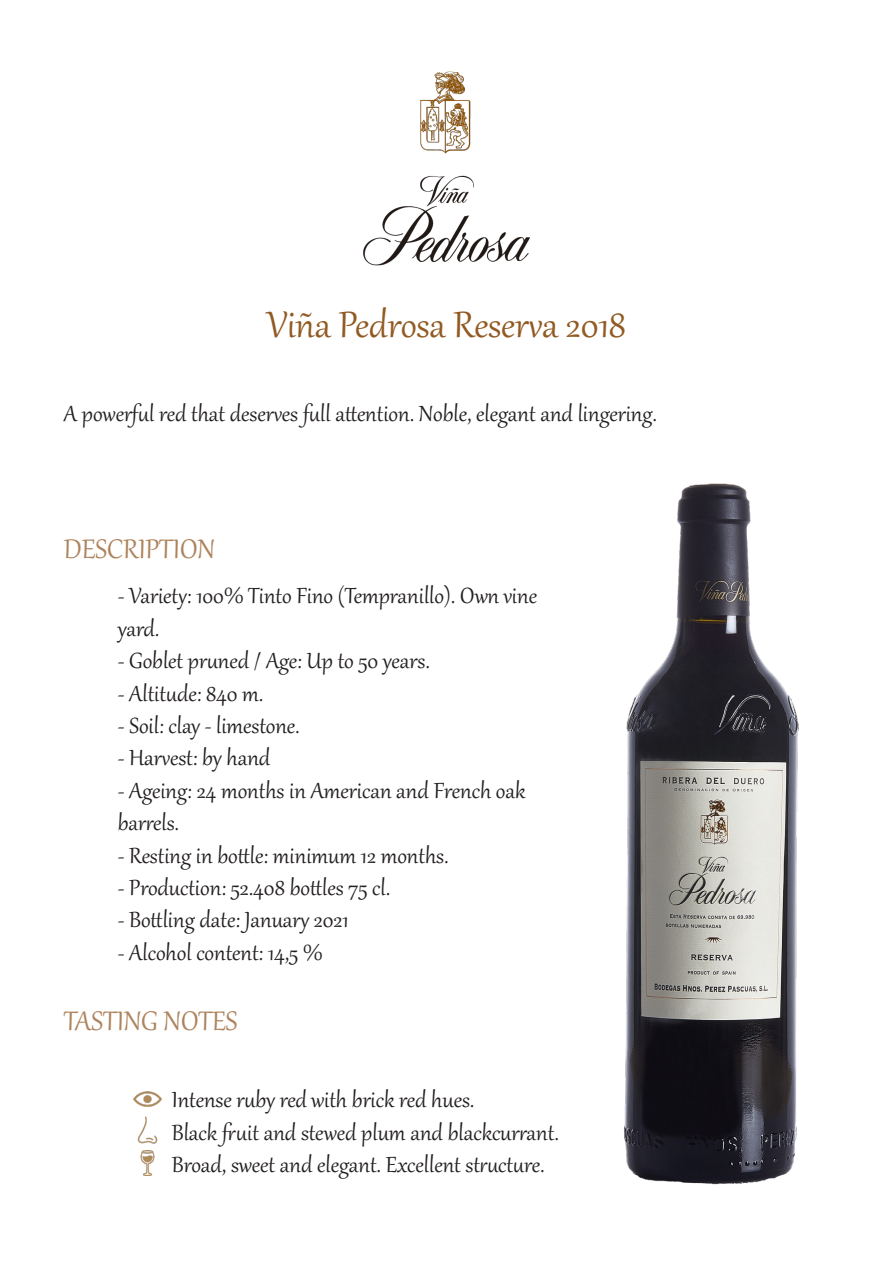
<style>
.page{position:relative;width:893px;height:1263px;background:#fff}
.page>*{position:absolute;margin:0;border:0;box-sizing:border-box;transform-origin:0 0}
.t1{font:45px "Gabriola";color:#915a22}
.t2{font:33px "Gabriola";color:#ad835c}
.t3{font:27px/32.4px "Gabriola";color:#231f20}
</style>
<div class="page">
<img style="left:363px;top:71px;width:167px;height:194px">
<img style="left:134px;top:1091px;width:28px;height:16px">
<img style="left:137px;top:1117px;width:21px;height:26px">
<img style="left:140px;top:1151px;width:15px;height:24px">
<img style="left:624px;top:483px;width:175px;height:702px">
<p class="t1" style="left:267px;top:295px;width:361px">Viña Pedrosa Reserva 2018</p>
<p class="t3" style="left:64px;top:395px;width:595px">A powerful red that deserves full attention. Noble, elegant and lingering.</p>
<p class="t2" style="left:64px;top:528px;width:153px">DESCRIPTION</p>
<p class="t3" style="left:118px;top:578px;width:421px">- Variety: 100% Tinto Fino (Tempranillo). Own vine yard.</p>
<p class="t3" style="left:118px;top:643px;width:313px">- Goblet pruned / Age: Up to 50 years.</p>
<p class="t3" style="left:118px;top:675px;width:147px">- Altitude: 840 m.</p>
<p class="t3" style="left:118px;top:707px;width:183px">- Soil: clay - limestone.</p>
<p class="t3" style="left:118px;top:740px;width:154px">- Harvest: by hand</p>
<p class="t3" style="left:118px;top:772px;width:409px">- Ageing: 24 months in American and French oak</p>
<p class="t3" style="left:118px;top:805px;width:63px">barrels.</p>
<p class="t3" style="left:118px;top:837px;width:332px">- Resting in bottle: minimum 12 months.</p>
<p class="t3" style="left:118px;top:869px;width:274px">- Production: 52.408 bottles 75 cl.</p>
<p class="t3" style="left:118px;top:902px;width:232px">- Bottling date: January 2021</p>
<p class="t3" style="left:118px;top:934px;width:206px">- Alcohol content: 14,5 %</p>
<p class="t2" style="left:64px;top:999px;width:175px">TASTING NOTES</p>
<p class="t3" style="left:172px;top:1082px;width:304px">Intense ruby red with brick red hues.</p>
<p class="t3" style="left:172px;top:1114px;width:388px">Black fruit and stewed plum and blackcurrant.</p>
<p class="t3" style="left:172px;top:1147px;width:374px">Broad, sweet and elegant. Excellent structure.</p>
</div>
